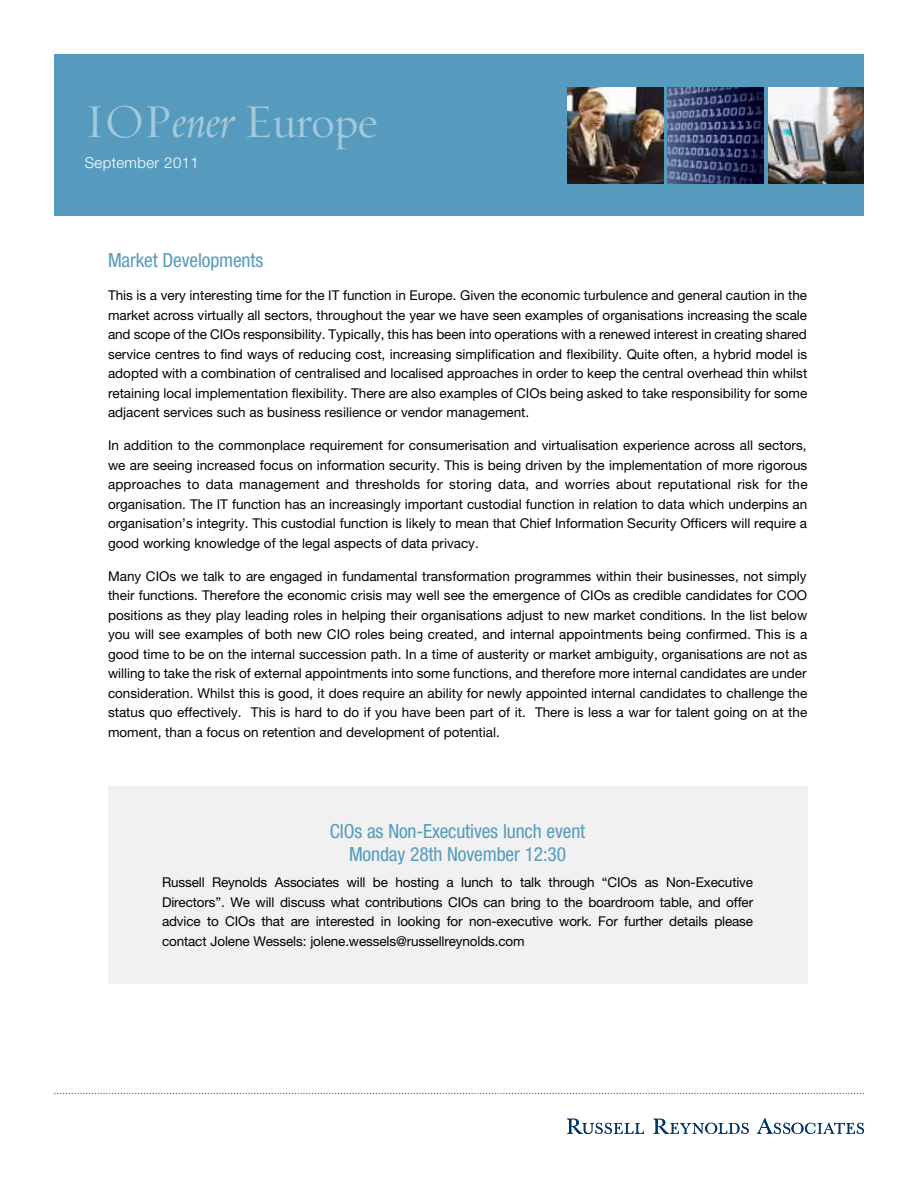
<style>
.page{position:relative;width:918px;height:1188px;background:#fff}
.page>*{position:absolute;margin:0;border:0;box-sizing:border-box;transform-origin:0 0}
.t1{font:48px "Requiem Display HTF Roman";letter-spacing:-.01em;color:#a2c8db}
.t2{font:condensed 19.5px/22.5px "Helvetica Neue LT Std";letter-spacing:-.01em;color:#569bbe;text-align:center}
.t3{font:300 15px "Helvetica Neue LT Std";letter-spacing:.025em;color:#fff}
.t4{font:13.5px/19.5px "Helvetica Neue LT Std";color:#000;text-align:justify}
.s1{font-family:"Requiem Display HTF Italic"}
</style>
<div class="page">
<div style="left:54px;top:54px;width:810px;height:162px;background:#569bbe"></div>
<img style="left:768px;top:87px;width:96px;height:96px">
<img style="left:668px;top:87px;width:96px;height:96px">
<img style="left:568px;top:87px;width:95px;height:96px">
<svg style="left:757px;top:1118px;width:107px;height:16px"></svg>
<svg style="left:653px;top:1119px;width:96px;height:15px"></svg>
<svg style="left:567px;top:1119px;width:77px;height:15px"></svg>
<svg style="left:54px;top:1093px;width:810px;height:1px"></svg>
<div style="left:108px;top:786px;width:699px;height:198px;background:#f1f1f1"></div>
<h1 class="t1" style="left:85px;top:93px;width:295px">IOP<span class="s1">ener</span> Europe</h1>
<p class="t3" style="left:85px;top:154px;width:116px">September 2011</p>
<h2 class="t2" style="left:108px;top:249px;width:157px">Market Developments</h2>
<p class="t4" style="left:108px;top:286px;width:701px">This is a very interesting time for the IT function in Europe. Given the economic turbulence and general caution in the market across virtually all sectors, throughout the year we have seen examples of organisations increasing the scale and scope of the CIOs responsibility. Typically, this has been into operations with a renewed interest in creating shared service centres to find ways of reducing cost, increasing simplification and flexibility. Quite often, a hybrid model is adopted with a combination of centralised and localised approaches in order to keep the central overhead thin whilst retaining local implementation flexibility. There are also examples of CIOs being asked to take responsibility for some adjacent services such as business resilience or vendor management.</p>
<p class="t4" style="left:108px;top:436px;width:701px">In addition to the commonplace requirement for consumerisation and virtualisation experience across all sectors, we are seeing increased focus on information security. This is being driven by the implementation of more rigorous approaches to data management and thresholds for storing data, and worries about reputational risk for the organisation. The IT function has an increasingly important custodial function in relation to data which underpins an organisation’s integrity. This custodial function is likely to mean that Chief Information Security Officers will require a good working knowledge of the legal aspects of data privacy.</p>
<p class="t4" style="left:108px;top:566px;width:701px">Many CIOs we talk to are engaged in fundamental transformation programmes within their businesses, not simply their functions. Therefore the economic crisis may well see the emergence of CIOs as credible candidates for COO positions as they play leading roles in helping their organisations adjust to new market conditions. In the list below you will see examples of both new CIO roles being created, and internal appointments being confirmed. This is a good time to be on the internal succession path. In a time of austerity or market ambiguity, organisations are not as willing to take the risk of external appointments into some functions, and therefore more internal candidates are under consideration. Whilst this is good, it does require an ability for newly appointed internal candidates to challenge the status quo effectively. This is hard to do if you have been part of it. There is less a war for talent going on at the moment, than a focus on retention and development of potential.</p>
<h2 class="t2" style="left:330px;top:820px;width:257px">CIOs as Non-Executives lunch event<br>Monday 28th November 12:30</h2>
<p class="t4" style="left:162px;top:872px;width:593px">Russell Reynolds Associates will be hosting a lunch to talk through “CIOs as Non-Executive Directors”. We will discuss what contributions CIOs can bring to the boardroom table, and offer advice to CIOs that are interested in looking for non-executive work. For further details please contact Jolene Wessels: jolene.wessels@russellreynolds.com</p>
</div>
